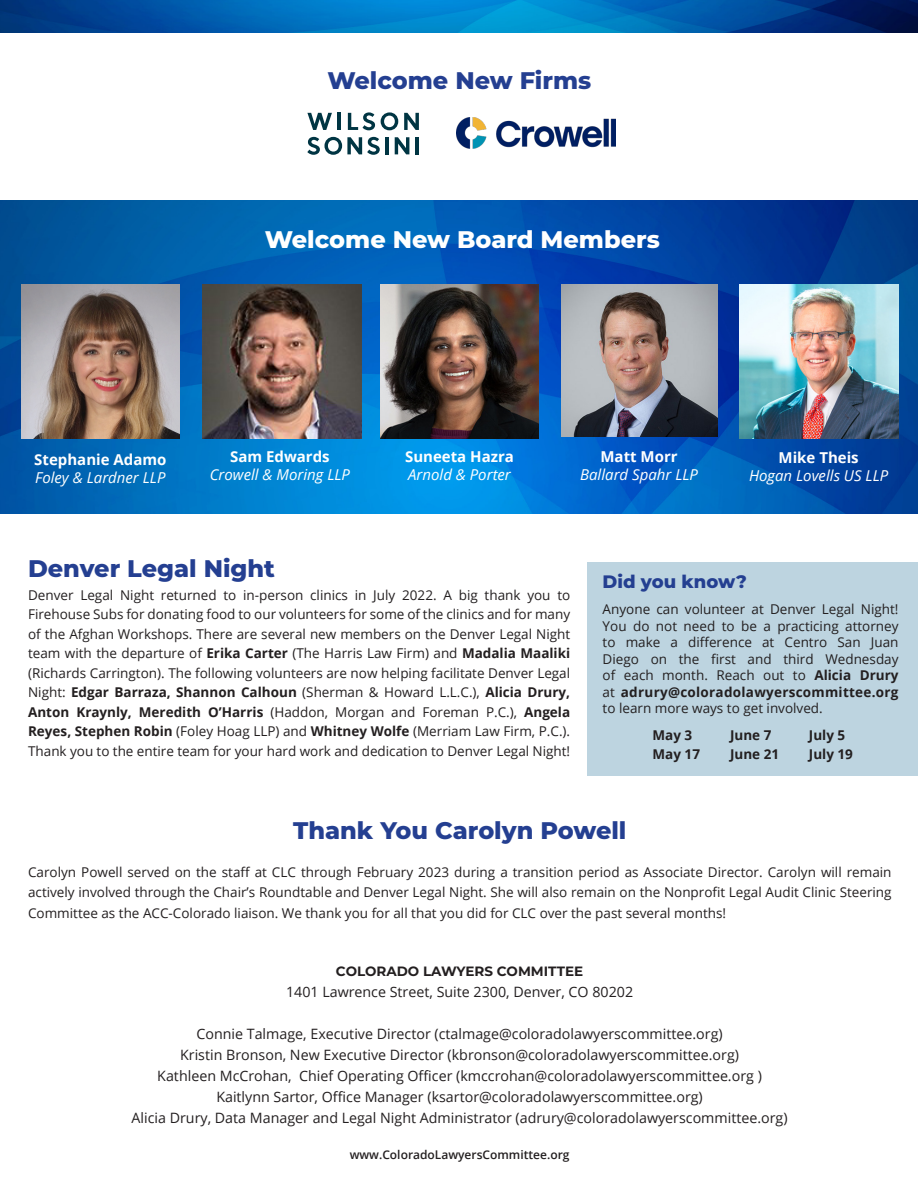
<style>
.page{position:relative;width:918px;height:1188px;background:#fff}
.page>*{position:absolute;margin:0;border:0;box-sizing:border-box;transform-origin:0 0}
.Headline{font:800 24px "Montserrat";color:#243f91}
.Headline-2{font:800 24px "Montserrat";color:#fff}
.Headline-3{font:800 18px "Montserrat";color:#243f91}
.Volunteer_Copy{font:italic 15px/18px "Open Sans";color:#fff}
.t1{font:700 15px "Open Sans";color:#fff}
.Copy{font:14.25px/21px "Open Sans";color:#231f20;text-align:center}
.Copy-2{font:13.5px/19.5px "Open Sans";color:#231f20;text-align:justify}
.Copy-3{font:700 13.5px "Open Sans";color:#231f20}
.Headline-4{font:700 13.5px "Montserrat";color:#231f20}
.Copy-4{font:600 12px "Open Sans";color:#231f20}
.s1{font-weight:700;font-style:normal}
.s2{font-weight:700}
</style>
<div class="page">
<img style="left:0;top:0;width:918px;height:32px">
<img style="left:0;top:201px;width:918px;height:313px">
<img style="left:203px;top:285px;width:159px;height:154px">
<img style="left:21px;top:285px;width:159px;height:154px">
<img style="left:380px;top:285px;width:159px;height:154px">
<img style="left:561px;top:285px;width:156px;height:152px">
<img style="left:739px;top:285px;width:159px;height:154px">
<img style="left:457px;top:118px;width:158px;height:30px">
<svg style="left:307px;top:113px;width:25px;height:17px"></svg>
<hr style="left:338px;top:113px;width:3px;height:17px;background:#003543">
<svg style="left:348px;top:112px;width:27px;height:18px"></svg>
<svg style="left:381px;top:112px;width:17px;height:18px"></svg>
<svg style="left:404px;top:113px;width:15px;height:17px"></svg>
<svg style="left:307px;top:137px;width:73px;height:18px"></svg>
<hr style="left:385px;top:137px;width:4px;height:17px;background:#003543">
<svg style="left:395px;top:137px;width:14px;height:17px"></svg>
<hr style="left:416px;top:137px;width:3px;height:17px;background:#003543">
<div style="left:588px;top:562px;width:330px;height:213px;background:#bdd4e0"></div>
<p class="Headline" style="left:327px;top:63px;width:265px">Welcome New Firms</p>
<p class="Headline-2" style="left:265px;top:222px;width:397px">Welcome New Board Members</p>
<p class="t1" style="left:230px;top:446px;width:101px">Sam Edwards</p>
<p class="Volunteer_Copy" style="left:210px;top:465px;width:142px">Crowell &amp; Moring LLP</p>
<p class="Volunteer_Copy" style="left:34px;top:450px;width:134px"><span class="s1">Stephanie Adamo<br></span>Foley &amp; Lardner LLP</p>
<p class="t1" style="left:405px;top:446px;width:110px">Suneeta Hazra</p>
<p class="Volunteer_Copy" style="left:408px;top:465px;width:104px">Arnold &amp; Porter</p>
<p class="t1" style="left:601px;top:446px;width:79px">Matt Morr</p>
<p class="Volunteer_Copy" style="left:580px;top:466px;width:119px">Ballard Spahr LLP</p>
<p class="t1" style="left:779px;top:446px;width:82px">Mike Theis</p>
<p class="Volunteer_Copy" style="left:749px;top:466px;width:141px">Hogan Lovells US LLP</p>
<p class="Headline" style="left:28px;top:551px;width:248px">Denver Legal Night</p>
<p class="Copy-2" style="left:28px;top:585px;width:544px">Denver Legal Night returned to in-person clinics in July 2022. A big thank you to Firehouse Subs for donating food to our volunteers for some of the clinics and for many of the Afghan Workshops. There are several new members on the Denver Legal Night team with the departure of <span class="s2">Erika Carter</span> (The Harris Law Firm) and <span class="s2">Madalia Maaliki </span>(Richards Carrington). The following volunteers are now helping facilitate Denver Legal Night: <span class="s2">Edgar Barraza, Shannon Calhoun</span> (Sherman &amp; Howard L.L.C.), <span class="s2">Alicia Drury, Anton Kraynly, Meredith O’Harris</span> (Haddon, Morgan and Foreman P.C.), <span class="s2">Angela Reyes, Stephen Robin</span> (Foley Hoag LLP) and <span class="s2">Whitney Wolfe</span> (Merriam Law Firm, P.C.).<br>Thank you to the entire team for your hard work and dedication to Denver Legal Night!</p>
<p class="Headline-3" style="left:603px;top:569px;width:146px">Did you know?</p>
<p class="Copy-2" style="left:603px;top:601px;width:297px;line-height:16.5px">Anyone can volunteer at Denver Legal Night!<br>You do not need to be a practicing attorney to make a difference at Centro San Juan Diego on the first and third Wednesday of each month. Reach out to <span class="s2">Alicia Drury </span>at <span class="s2">adrury@coloradolawyerscommittee.org </span>to learn more ways to get involved.</p>
<p class="Copy-3" style="left:653px;top:725px;width:41px">May 3</p>
<p class="Copy-3" style="left:653px;top:745px;width:49px">May 17</p>
<p class="Copy-3" style="left:809px;top:725px;width:38px">July 5</p>
<p class="Copy-3" style="left:809px;top:745px;width:46px">July 19</p>
<p class="Copy-3" style="left:730px;top:725px;width:43px">June 7</p>
<p class="Copy-3" style="left:730px;top:745px;width:51px">June 21</p>
<p class="Headline" style="left:293px;top:813px;width:335px">Thank You Carolyn Powell</p>
<p class="Copy-2" style="left:28px;top:862px;width:865px;line-height:20.2px">Carolyn Powell served on the staff at CLC through February 2023 during a transition period as Associate Director. Carolyn will remain actively involved through the Chair’s Roundtable and Denver Legal Night. She will also remain on the Nonprofit Legal Audit Clinic Steering Committee as the ACC-Colorado liaison. We thank you for all that you did for CLC over the past several months!</p>
<p class="Headline-4" style="left:336px;top:962px;width:249px">COLORADO LAWYERS COMMITTEE</p>
<p class="Copy" style="left:286px;top:981px;width:349px">1401 Lawrence Street, Suite 2300, Denver, CO 80202</p>
<p class="Copy" style="left:157px;top:1023px;width:606px">Connie Talmage, Executive Director (ctalmage@coloradolawyerscommittee.org)<br>Kristin Bronson, New Executive Director (kbronson@coloradolawyerscommittee.org)<br>Kathleen McCrohan, Chief Operating Officer (kmccrohan@coloradolawyerscommittee.org )</p>
<p class="Copy" style="left:216px;top:1086px;width:488px">Kaitlynn Sartor, Office Manager (ksartor@coloradolawyerscommittee.org)</p>
<p class="Copy" style="left:132px;top:1107px;width:658px">Alicia Drury, Data Manager and Legal Night Administrator (adrury@coloradolawyerscommittee.org)</p>
<p class="Copy-4" style="left:350px;top:1147px;width:221px">www.ColoradoLawyersCommittee.org</p>
</div>
